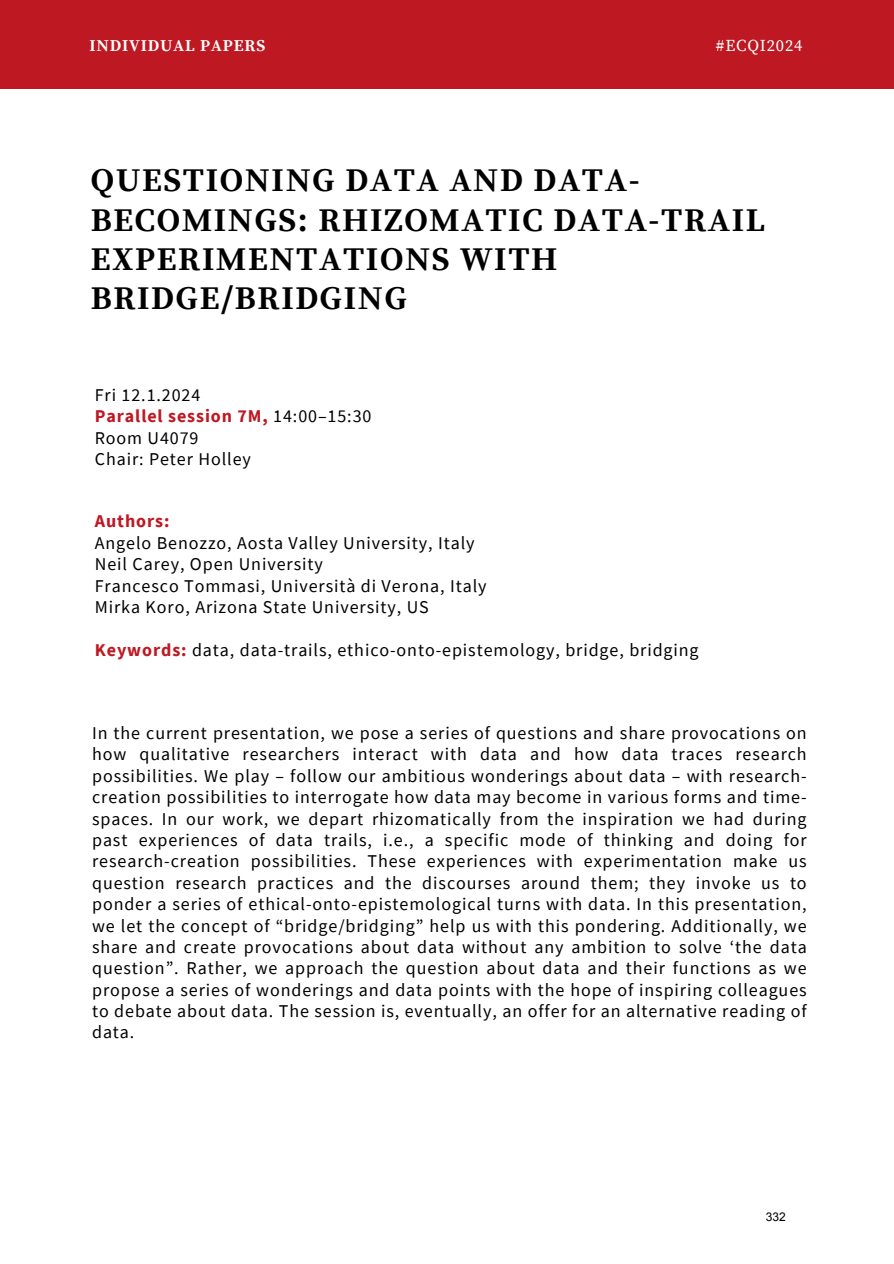
<style>
.page{position:relative;width:894px;height:1264px;background:#fff}
.page>*{position:absolute;margin:0;border:0;box-sizing:border-box;transform-origin:0 0}
.t1{font:700 33px/39.3px "Source Serif Pro";letter-spacing:.05em;color:#000001}
.t2{font:18px/21.3px "Source Sans Pro";letter-spacing:.05em;color:#000;text-align:justify}
.t3{font:700 18px "Source Sans Pro";letter-spacing:.05em;color:#be1823}
.t4{font:700 16.5px "Source Serif Pro";letter-spacing:.05em;color:#fff}
.t5{font:16.5px "Source Serif Pro";letter-spacing:.05em;color:#fff}
.t6{font:12px "Arial";color:#000}
.s1{font-weight:400;color:#000}
.s2{font-weight:700;color:#be1823}
</style>
<div class="page">
<div style="left:0;top:0;width:893px;height:89px;background:#be1823"></div>
<p class="t4" style="left:89px;top:36px;width:177px">INDIVIDUAL PAPERS</p>
<p class="t5" style="left:715px;top:36px;width:88px">#ECQI2024</p>
<p class="t1" style="left:91px;top:162px;width:675px">QUESTIONING DATA AND DATA-<br>BECOMINGS: RHIZOMATIC DATA-TRAIL<br>EXPERIMENTATIONS WITH<br>BRIDGE/BRIDGING</p>
<p class="t2" style="left:95px;top:384px;width:107px">Fri 12.1.2024</p>
<p class="t3" style="left:95px;top:404px;width:278px">Parallel session 7M, <span class="s1">14:00–15:30</span></p>
<p class="t2" style="left:95px;top:426px;width:105px">Room U4079</p>
<p class="t2" style="left:95px;top:448px;width:157px">Chair: Peter Holley</p>
<p class="t3" style="left:95px;top:509px;width:76px">Authors:</p>
<p class="t2" style="left:95px;top:532px;width:381px">Angelo Benozzo, Aosta Valley University, Italy</p>
<p class="t2" style="left:95px;top:553px;width:229px">Neil Carey, Open University</p>
<p class="t2" style="left:95px;top:574px;width:393px">Francesco Tommasi, Università di Verona, Italy</p>
<p class="t2" style="left:95px;top:596px;width:335px">Mirka Koro, Arizona State University, US</p>
<p class="t2" style="left:95px;top:638px;width:605px"><span class="s2">Keywords:</span> data, data-trails, ethico-onto-epistemology, bridge, bridging</p>
<p class="t2" style="left:92px;top:722px;width:716px">In the current presentation, we pose a series of questions and share provocations on how qualitative researchers interact with data and how data traces research possibilities. We play – follow our ambitious wonderings about data – with research&shy;creation possibilities to interrogate how data may become in various forms and time&shy;spaces. In our work, we depart rhizomatically from the inspiration we had during past experiences of data trails, i.e., a specific mode of thinking and doing for research-creation possibilities. These experiences with experimentation make us question research practices and the discourses around them; they invoke us to ponder a series of ethical-onto-epistemological turns with data. In this presentation, we let the concept of “bridge/bridging” help us with this pondering. Additionally, we share and create provocations about data without any ambition to solve ‘the data question”. Rather, we approach the question about data and their functions as we propose a series of wonderings and data points with the hope of inspiring colleagues to debate about data. The session is, eventually, an offer for an alternative reading of data.</p>
<p class="t6" style="left:765px;top:1208px;width:22px">332</p>
</div>
